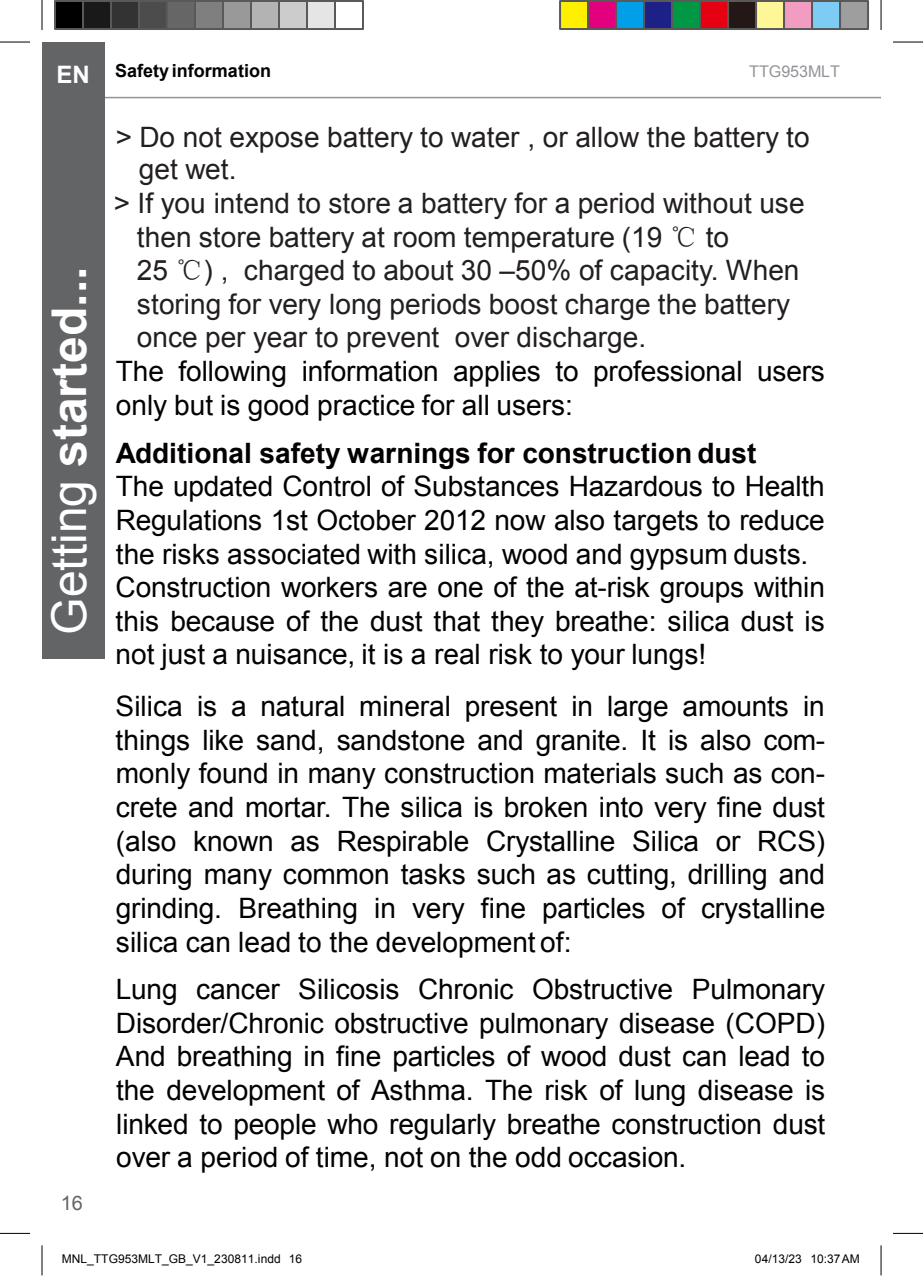
<style>
.page{position:relative;width:924px;height:1276px;background:#fff}
.page>*{position:absolute;margin:0;border:0;box-sizing:border-box;transform-origin:0 0}
.t1{font:700 48px "Arial";color:#fff}
.t2{font:28px/33.6px "Arial";color:#030000;text-align:justify}
.t3{font:28px "Arial";color:#231f20}
.t4{font:700 28px "Arial";color:#030000}
.t5{font:700 24px "Arial";color:#fff}
.t6{font:20px "Arial";color:#636466}
.t7{font:700 18px "Arial";color:#030000}
.t8{font:16px "Arial";letter-spacing:-.005em;color:#919397}
.t9{font:12px "Arial";letter-spacing:.005em;color:#000}
.s1{font-weight:400}
.s2{font-family:"Sim Sun"}
</style>
<div class="page">
<hr style="left:0;top:1232px;width:30px;height:1px;background:#000">
<hr style="left:893px;top:1232px;width:30px;height:1px;background:#000">
<hr style="left:42px;top:1245px;width:1px;height:30px;background:#000">
<hr style="left:881px;top:1245px;width:1px;height:30px;background:#000">
<hr style="left:104px;top:97px;width:777px;height:1px;background:#919397">
<div style="left:42px;top:42px;width:63px;height:616px;background:#636466"></div>
<hr style="left:0;top:42px;width:30px;height:1px;background:#000">
<hr style="left:893px;top:42px;width:30px;height:1px;background:#000">
<hr style="left:42px;top:0;width:1px;height:30px;background:#000">
<hr style="left:881px;top:0;width:1px;height:30px;background:#000">
<div style="left:55px;top:1px;width:28px;height:28px;background:#000"></div>
<div style="left:54px;top:0;width:30px;height:30px;border:2px solid #595959"></div>
<div style="left:83px;top:1px;width:28px;height:28px;background:#191919"></div>
<div style="left:82px;top:0;width:30px;height:30px;border:2px solid #595959"></div>
<div style="left:111px;top:1px;width:28px;height:28px;background:#333"></div>
<div style="left:110px;top:0;width:30px;height:30px;border:2px solid #595959"></div>
<div style="left:139px;top:1px;width:28px;height:28px;background:#4c4c4c"></div>
<div style="left:138px;top:0;width:30px;height:30px;border:2px solid #595959"></div>
<div style="left:167px;top:1px;width:28px;height:28px;background:#666"></div>
<div style="left:166px;top:0;width:30px;height:30px;border:2px solid #595959"></div>
<div style="left:195px;top:1px;width:28px;height:28px;background:#7f7f7f"></div>
<div style="left:194px;top:0;width:30px;height:30px;border:2px solid #595959"></div>
<div style="left:223px;top:1px;width:28px;height:28px;background:#999"></div>
<div style="left:222px;top:0;width:30px;height:30px;border:2px solid #595959"></div>
<div style="left:251px;top:1px;width:28px;height:28px;background:#b3b3b3"></div>
<div style="left:250px;top:0;width:30px;height:30px;border:2px solid #595959"></div>
<div style="left:279px;top:1px;width:28px;height:28px;background:#ccc"></div>
<div style="left:278px;top:0;width:30px;height:30px;border:2px solid #595959"></div>
<div style="left:307px;top:1px;width:28px;height:28px;background:#e5e5e5"></div>
<div style="left:306px;top:0;width:30px;height:30px;border:2px solid #595959"></div>
<div style="left:334px;top:0;width:30px;height:30px;border:2px solid #595959"></div>
<div style="left:560px;top:1px;width:28px;height:28px;background:#fff000"></div>
<div style="left:559px;top:0;width:30px;height:30px;border:2px solid #595959"></div>
<div style="left:588px;top:1px;width:28px;height:28px;background:#e3007f"></div>
<div style="left:587px;top:0;width:30px;height:30px;border:2px solid #595959"></div>
<div style="left:616px;top:1px;width:28px;height:28px;background:#009fe8"></div>
<div style="left:615px;top:0;width:30px;height:30px;border:2px solid #595959"></div>
<div style="left:644px;top:1px;width:28px;height:28px;background:#1d2087"></div>
<div style="left:643px;top:0;width:30px;height:30px;border:2px solid #595959"></div>
<div style="left:672px;top:1px;width:28px;height:28px;background:#009844"></div>
<div style="left:671px;top:0;width:30px;height:30px;border:2px solid #595959"></div>
<div style="left:700px;top:1px;width:28px;height:28px;background:#e50012"></div>
<div style="left:699px;top:0;width:30px;height:30px;border:2px solid #595959"></div>
<div style="left:728px;top:1px;width:28px;height:28px;background:#231815"></div>
<div style="left:727px;top:0;width:30px;height:30px;border:2px solid #595959"></div>
<div style="left:756px;top:1px;width:28px;height:28px;background:#fff697"></div>
<div style="left:755px;top:0;width:30px;height:30px;border:2px solid #595959"></div>
<div style="left:784px;top:1px;width:28px;height:28px;background:#f09dc1"></div>
<div style="left:783px;top:0;width:30px;height:30px;border:2px solid #595959"></div>
<div style="left:812px;top:1px;width:28px;height:28px;background:#7dccf3"></div>
<div style="left:811px;top:0;width:30px;height:30px;border:2px solid #595959"></div>
<div style="left:840px;top:1px;width:28px;height:28px;background:#9e9e9f"></div>
<div style="left:839px;top:0;width:30px;height:30px;border:2px solid #595959"></div>
<p class="t5" style="left:56px;top:59px;width:35px">EN</p>
<p class="t7" style="left:115px;top:59px;width:157px">Safetyinformation</p>
<p class="t8" style="left:749px;top:61px;width:92px">TTG953MLT</p>
<p class="t1" style="left:37px;top:634px;width:370px;rotate:-90deg"><span class="s1">Getting</span> started...</p>
<p class="t6" style="left:61px;top:1189px;width:24px">16</p>
<p class="t3" style="left:116px;top:119px;width:696px">&gt; Do not expose battery to water , or allow the battery to</p>
<p class="t3" style="left:139px;top:151px;width:99px">get wet.</p>
<p class="t3" style="left:114px;top:185px;width:692px">&gt; If you intend to store a battery for a period without use</p>
<p class="t3" style="left:137px;top:218px;width:594px">then store battery at room temperature (19 <span class="s2">℃</span> to</p>
<p class="t3" style="left:137px;top:252px;width:664px">25 <span class="s2">℃</span>) , charged to about 30 –50% of capacity. When</p>
<p class="t3" style="left:137px;top:285px;width:655px">storing for very long periods boost charge the battery</p>
<p class="t3" style="left:137px;top:319px;width:511px">once per year to prevent over discharge.</p>
<p class="t2" style="left:116px;top:354px;width:711px">The following information applies to professional users only but is good practice for all users:</p>
<p class="t4" style="left:116px;top:434px;width:642px">Additional safety warnings for construction dust</p>
<p class="t2" style="left:116px;top:470px;width:711px">The updated Control of Substances Hazardous to Health Regulations 1st October 2012 now also targets to reduce the risks associated with silica, wood and gypsum dusts.</p>
<p class="t2" style="left:116px;top:570px;width:711px">Construction workers are one of the at-risk groups within this because of the dust that they breathe: silica dust is not just a nuisance, it is a real risk to your lungs!</p>
<p class="t2" style="left:116px;top:689px;width:711px">Silica is a natural mineral present in large amounts in things like sand, sandstone and granite. It is also com&shy;monly found in many construction materials such as con&shy;crete and mortar. The silica is broken into very fine dust (also known as Respirable Crystalline Silica or RCS) during many common tasks such as cutting, drilling and grinding. Breathing in very fine particles of crystalline silica can lead to the development of:</p>
<p class="t2" style="left:116px;top:972px;width:711px">Lung cancer Silicosis Chronic Obstructive Pulmonary Disorder/Chronic obstructive pulmonary disease (COPD)<br>And breathing in fine particles of wood dust can lead to the development of Asthma. The risk of lung disease is linked to people who regularly breathe construction dust over a period of time, not on the odd occasion.</p>
<p class="t9" style="left:62px;top:1250px;width:242px">MNL_TTG953MLT_GB_V1_230811.indd 16</p>
<p class="t9" style="left:755px;top:1250px;width:106px">04/13/23 10:37AM</p>
</div>
